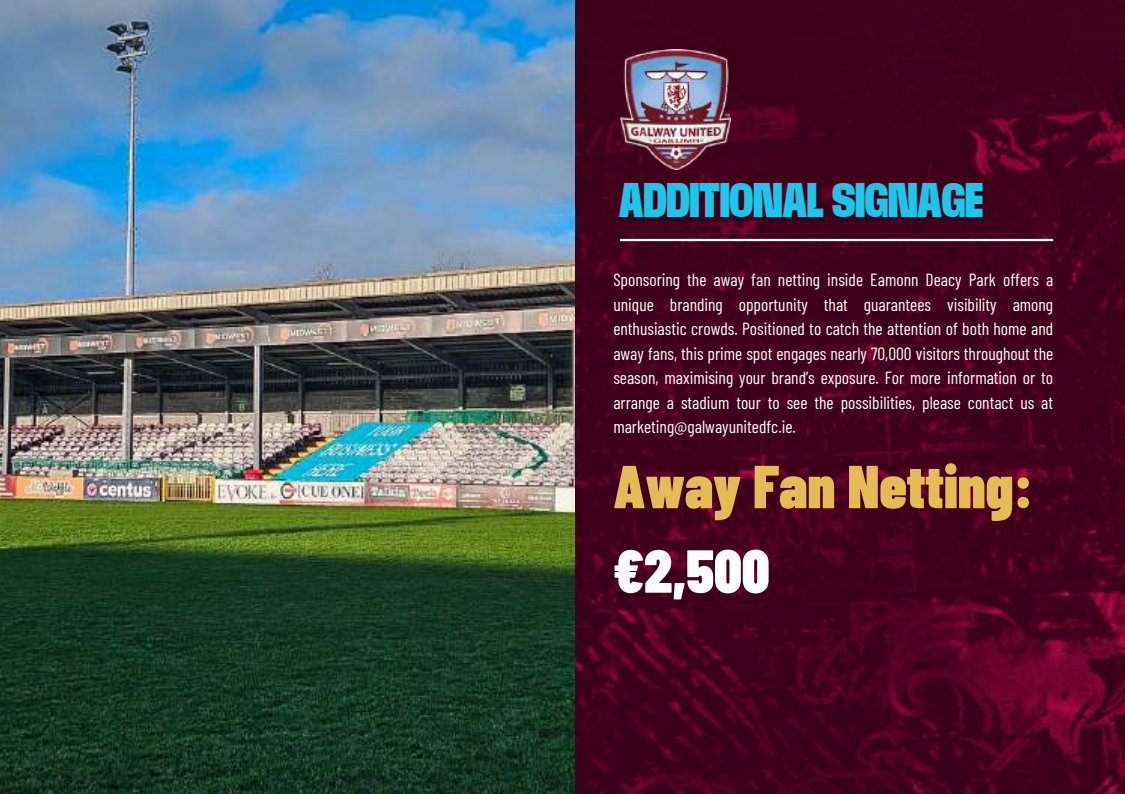
<style>
.page{position:relative;width:1125px;height:794px;background:#fff}
.page>*{position:absolute;margin:0;border:0;box-sizing:border-box;transform-origin:0 0}
.t1{font:900 60.45px "Barlow Condensed";color:#e5bb55}
.t2{font:900 60.45px "Barlow Condensed";color:#fff}
.t3{font:900 condensed 43.5px "Base Neue Trial";color:#1ec5e9}
.t4{font:17.55px/24.5px "Barlow Condensed";color:#fff;text-align:justify}
</style>
<div class="page">
<img style="left:574px;top:0;width:551px;height:793px">
<img style="left:620px;top:49px;width:110px;height:121px">
<hr style="left:620px;top:239px;width:433px;height:2px;background:#fff">
<img style="left:0;top:0;width:574px;height:793px">
<h2 class="t3" style="left:619px;top:175px;width:365px">ADDITIONAL SIGNAGE</h2>
<p class="t4" style="left:613px;top:267px;width:441px">Sponsoring the away fan netting inside Eamonn Deacy Park offers a unique branding opportunity that guarantees visibility among enthusiastic crowds. Positioned to catch the attention of both home and away fans, this prime spot engages nearly 70,000 visitors throughout the season, maximising your brand’s exposure. For more information or to arrange a stadium tour to see the possibilities, please contact us at marketing@galwayunitedfc.ie.</p>
<h1 class="t1" style="left:613px;top:447px;width:421px">Away Fan Netting:</h1>
<h1 class="t2" style="left:613px;top:532px;width:158px">€2,500</h1>
</div>
